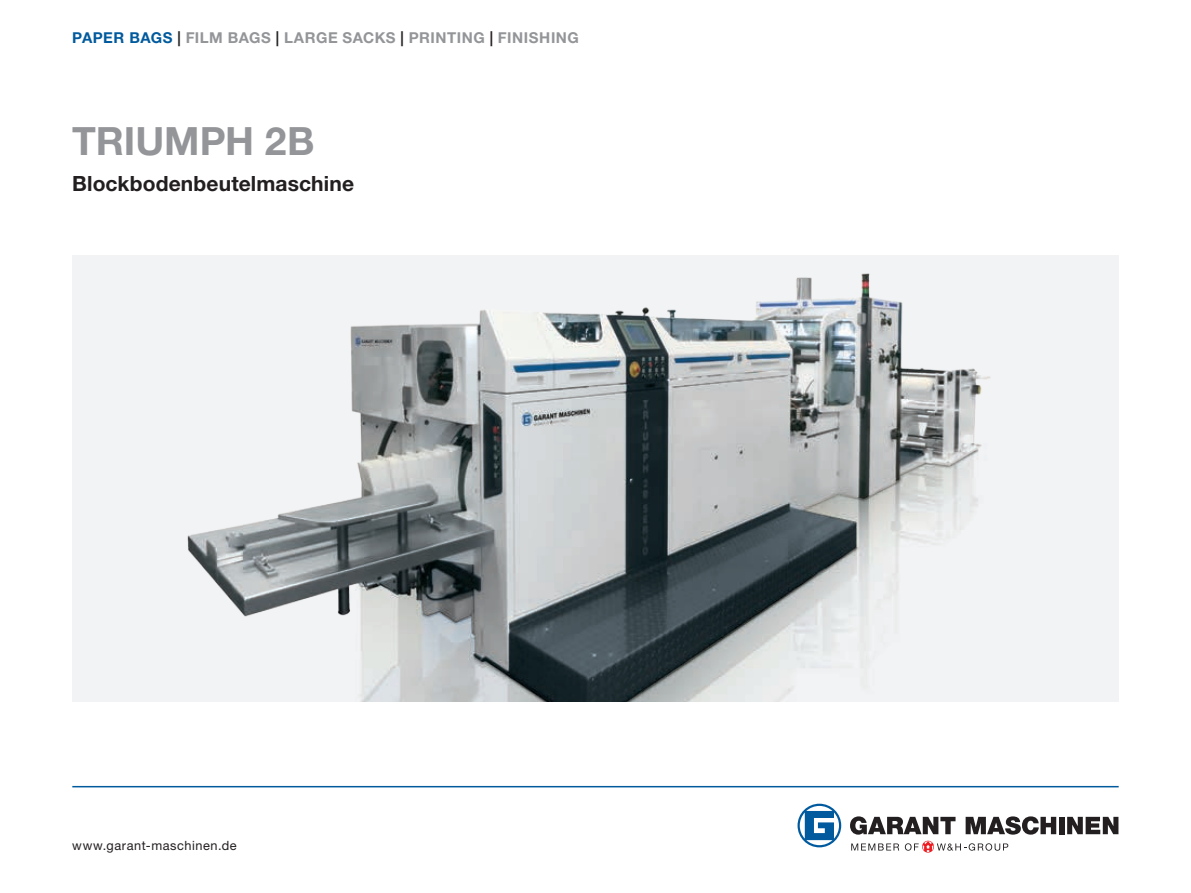
<style>
.page{position:relative;width:1191px;height:893px;background:#fff}
.page>*{position:absolute;margin:0;border:0;box-sizing:border-box;transform-origin:0 0}
.t1{font:700 39px "Helvetica Neue LT Std";color:#939598}
.t2{font:700 21px "Helvetica Neue LT Std";letter-spacing:.005em;color:#231f20}
.t3{font:700 15px "Helvetica Neue LT Std";letter-spacing:.035em;color:#939598}
.t4{font:12.75px "Helvetica Neue LT Std";letter-spacing:.045em;color:#231f20}
.s1{color:#015a9d}
.s2{color:#231f20}
</style>
<div class="page">
<hr style="left:72px;top:786px;width:1046px;height:1px;background:#015a9d">
<svg style="left:851px;top:843px;width:48px;height:7px"></svg>
<svg style="left:905px;top:841px;width:103px;height:12px"></svg>
<svg style="left:797px;top:804px;width:44px;height:43px"></svg>
<svg style="left:850px;top:816px;width:105px;height:19px"></svg>
<svg style="left:965px;top:816px;width:91px;height:19px"></svg>
<div style="left:1059px;top:817px;width:5px;height:17px;background:#231f20"></div>
<svg style="left:1067px;top:817px;width:51px;height:17px"></svg>
<img style="left:72px;top:255px;width:1046px;height:447px">
<p class="t3" style="left:72px;top:28px;width:508px"><span class="s1">PAPER BAGS</span> <span class="s2">|</span> FILM BAGS <span class="s2">|</span> LARGE SACKS <span class="s2">|</span> PRINTING <span class="s2">|</span> FINISHING</p>
<h1 class="t1" style="left:72px;top:117px;width:244px">TRIUMPH 2B</h1>
<h2 class="t2" style="left:72px;top:171px;width:283px">Blockbodenbeutelmaschine</h2>
<p class="t4" style="left:72px;top:838px;width:166px">www.garant-maschinen.de</p>
</div>
